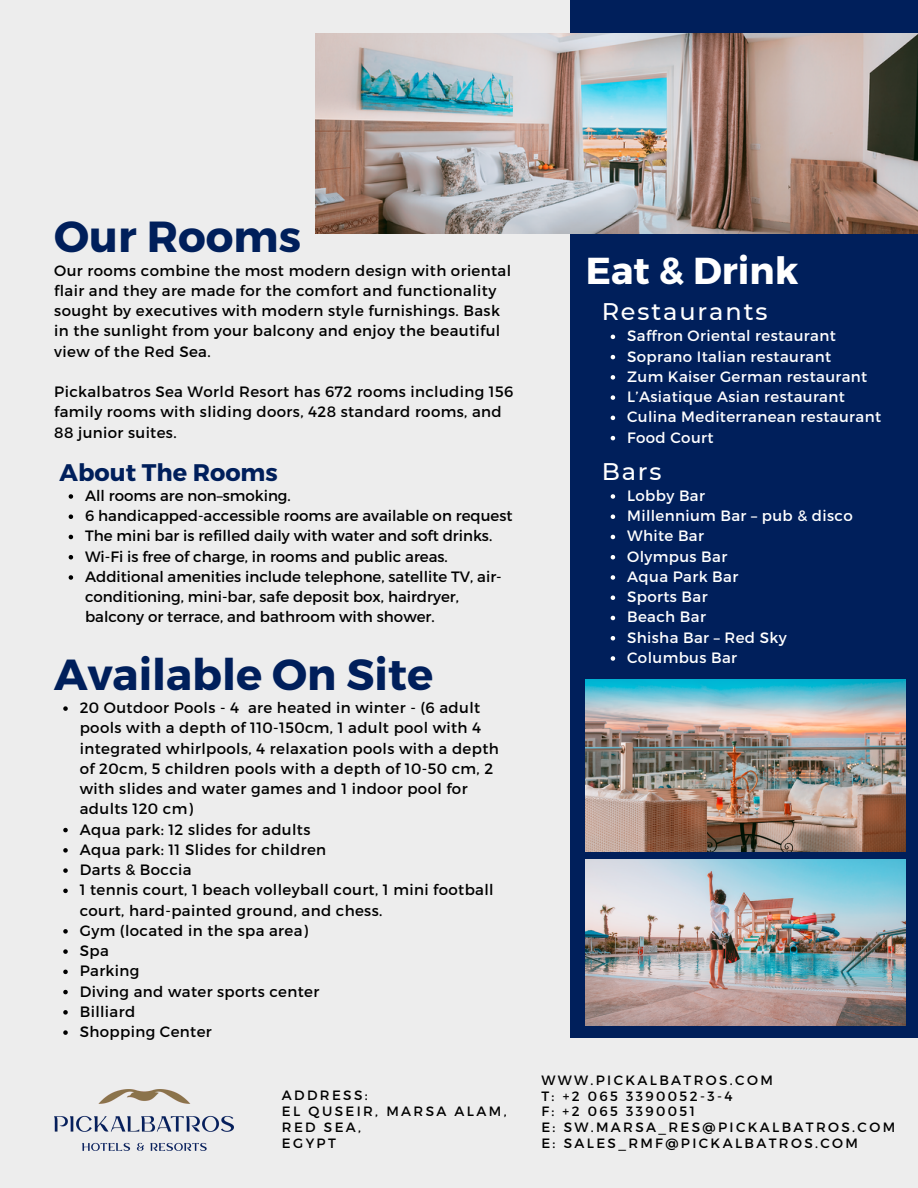
<style>
.page{position:relative;width:918px;height:1188px;background:#ededed}
.page>*{position:absolute;margin:0;border:0;box-sizing:border-box;transform-origin:0 0}
.t1{font:700 43.5px "Montserrat";color:#001f5b}
.t2{font:700 37.5px "Montserrat";color:#fff}
.t3{font:500 24px "Montserrat";letter-spacing:.08em;color:#fff}
.t4{font:700 24px "Montserrat";color:#001f5b}
.t5{font:15px/20.2px "Montserrat";letter-spacing:.025em;color:#000}
.t6{font:15px/20.2px "Montserrat";color:#000}
.t7{font:15px "Montserrat";letter-spacing:.025em;color:#fff}
.t8{font:13.5px "Montserrat";letter-spacing:.175em;color:#000}
</style>
<div class="page">
<div style="left:570px;top:0;width:348px;height:1038px;background:#001f5b"></div>
<img style="left:315px;top:34px;width:603px;height:200px">
<img style="left:586px;top:859px;width:319px;height:167px">
<img style="left:54px;top:1090px;width:179px;height:61px">
<img style="left:586px;top:679px;width:319px;height:172px">
<svg style="left:63px;top:706px;width:5px;height:5px"></svg>
<svg style="left:63px;top:828px;width:5px;height:4px"></svg>
<svg style="left:63px;top:848px;width:5px;height:5px"></svg>
<svg style="left:63px;top:868px;width:5px;height:5px"></svg>
<svg style="left:63px;top:889px;width:5px;height:4px"></svg>
<svg style="left:63px;top:929px;width:5px;height:5px"></svg>
<svg style="left:63px;top:949px;width:5px;height:5px"></svg>
<svg style="left:63px;top:970px;width:5px;height:4px"></svg>
<svg style="left:63px;top:990px;width:5px;height:4px"></svg>
<svg style="left:63px;top:1010px;width:5px;height:5px"></svg>
<svg style="left:63px;top:1030px;width:5px;height:5px"></svg>
<svg style="left:69px;top:494px;width:4px;height:5px"></svg>
<svg style="left:69px;top:514px;width:4px;height:5px"></svg>
<svg style="left:69px;top:535px;width:4px;height:4px"></svg>
<svg style="left:69px;top:555px;width:4px;height:4px"></svg>
<svg style="left:69px;top:575px;width:4px;height:5px"></svg>
<svg style="left:611px;top:494px;width:4px;height:5px"></svg>
<svg style="left:611px;top:514px;width:4px;height:5px"></svg>
<svg style="left:611px;top:535px;width:4px;height:4px"></svg>
<svg style="left:611px;top:555px;width:4px;height:4px"></svg>
<svg style="left:611px;top:575px;width:4px;height:5px"></svg>
<svg style="left:611px;top:595px;width:4px;height:5px"></svg>
<svg style="left:611px;top:616px;width:4px;height:4px"></svg>
<svg style="left:611px;top:636px;width:4px;height:4px"></svg>
<svg style="left:611px;top:656px;width:4px;height:5px"></svg>
<svg style="left:611px;top:335px;width:4px;height:4px"></svg>
<svg style="left:611px;top:355px;width:4px;height:4px"></svg>
<svg style="left:611px;top:375px;width:4px;height:5px"></svg>
<svg style="left:611px;top:395px;width:4px;height:5px"></svg>
<svg style="left:611px;top:416px;width:4px;height:4px"></svg>
<svg style="left:611px;top:436px;width:4px;height:4px"></svg>
<p class="t1" style="left:54px;top:209px;width:248px">Our Rooms</p>
<p class="t5" style="left:54px;top:260px;width:458px">Our rooms combine the most modern design with oriental flair and they are made for the comfort and functionality sought by executives with modern style furnishings. Bask in the sunlight from your balcony and enjoy the beautiful view of the Red Sea.</p>
<p class="t5" style="left:54px;top:381px;width:461px">Pickalbatros Sea World Resort has 672 rooms including 156 family rooms with sliding doors, 428 standard rooms, and<br>88 junior suites.</p>
<p class="t4" style="left:60px;top:457px;width:220px">About The Rooms</p>
<p class="t6" style="left:85px;top:485px;width:207px">All rooms are non–smoking.</p>
<p class="t6" style="left:85px;top:505px;width:429px">6 handicapped-accessible rooms are available on request</p>
<p class="t6" style="left:85px;top:525px;width:409px">The mini bar is refilled daily with water and soft drinks.</p>
<p class="t6" style="left:85px;top:546px;width:364px">Wi-Fi is free of charge, in rooms and public areas.</p>
<p class="t6" style="left:85px;top:566px;width:418px">Additional amenities include telephone, satellite TV, air&shy;conditioning, mini-bar, safe deposit box, hairdryer, balcony or terrace, and bathroom with shower.</p>
<p class="t1" style="left:54px;top:646px;width:381px">Available On Site</p>
<p class="t5" style="left:80px;top:697px;width:421px">20 Outdoor Pools - 4 are heated in winter - (6 adult pools with a depth of 110-150cm, 1 adult pool with 4 integrated whirlpools, 4 relaxation pools with a depth of 20cm, 5 children pools with a depth of 10-50 cm, 2 with slides and water games and 1 indoor pool for adults 120 cm)</p>
<p class="t5" style="left:80px;top:818px;width:232px">Aqua park: 12 slides for adults</p>
<p class="t5" style="left:80px;top:839px;width:248px">Aqua park: 11 Slides for children</p>
<p class="t5" style="left:80px;top:859px;width:113px">Darts &amp; Boccia</p>
<p class="t5" style="left:80px;top:879px;width:415px">1 tennis court, 1 beach volleyball court, 1 mini football court, hard-painted ground, and chess.</p>
<p class="t5" style="left:80px;top:920px;width:230px">Gym (located in the spa area)</p>
<p class="t5" style="left:80px;top:940px;width:31px">Spa</p>
<p class="t5" style="left:80px;top:960px;width:61px">Parking</p>
<p class="t5" style="left:80px;top:980px;width:241px">Diving and water sports center</p>
<p class="t5" style="left:80px;top:1001px;width:57px">Billiard</p>
<p class="t5" style="left:80px;top:1021px;width:134px">Shopping Center</p>
<p class="t8" style="left:282px;top:1087px;width:87px">ADDRESS:</p>
<p class="t8" style="left:282px;top:1103px;width:226px">EL QUSEIR, MARSA ALAM,</p>
<p class="t8" style="left:282px;top:1118px;width:81px">RED SEA,</p>
<p class="t8" style="left:282px;top:1134px;width:55px">EGYPT</p>
<p class="t2" style="left:586px;top:246px;width:214px">Eat &amp; Drink</p>
<p class="t3" style="left:602px;top:297px;width:167px">Restaurants</p>
<p class="t7" style="left:627px;top:326px;width:210px">Saffron Oriental restaurant</p>
<p class="t7" style="left:627px;top:347px;width:206px">Soprano Italian restaurant</p>
<p class="t7" style="left:627px;top:367px;width:242px">Zum Kaiser German restaurant</p>
<p class="t7" style="left:627px;top:387px;width:219px">L’Asiatique Asian restaurant</p>
<p class="t7" style="left:627px;top:407px;width:256px">Culina Mediterranean restaurant</p>
<p class="t7" style="left:627px;top:428px;width:88px">Food Court</p>
<p class="t3" style="left:602px;top:457px;width:61px">Bars</p>
<p class="t7" style="left:627px;top:486px;width:79px">Lobby Bar</p>
<p class="t7" style="left:627px;top:506px;width:227px">Millennium Bar – pub &amp; disco</p>
<p class="t7" style="left:627px;top:526px;width:78px">White Bar</p>
<p class="t7" style="left:627px;top:547px;width:102px">Olympus Bar</p>
<p class="t7" style="left:627px;top:567px;width:113px">Aqua Park Bar</p>
<p class="t7" style="left:627px;top:587px;width:82px">Sports Bar</p>
<p class="t7" style="left:627px;top:607px;width:80px">Beach Bar</p>
<p class="t7" style="left:627px;top:628px;width:161px">Shisha Bar – Red Sky</p>
<p class="t7" style="left:627px;top:648px;width:111px">Columbus Bar</p>
<p class="t8" style="left:541px;top:1071px;width:233px">WWW.PICKALBATROS.COM</p>
<p class="t8" style="left:541px;top:1087px;width:192px">T: +2 065 3390052-3-4</p>
<p class="t8" style="left:541px;top:1103px;width:155px">F: +2 065 3390051</p>
<p class="t8" style="left:541px;top:1118px;width:355px">E: SW.MARSA_RES@PICKALBATROS.COM</p>
<p class="t8" style="left:541px;top:1134px;width:318px">E: SALES_RMF@PICKALBATROS.COM</p>
</div>
